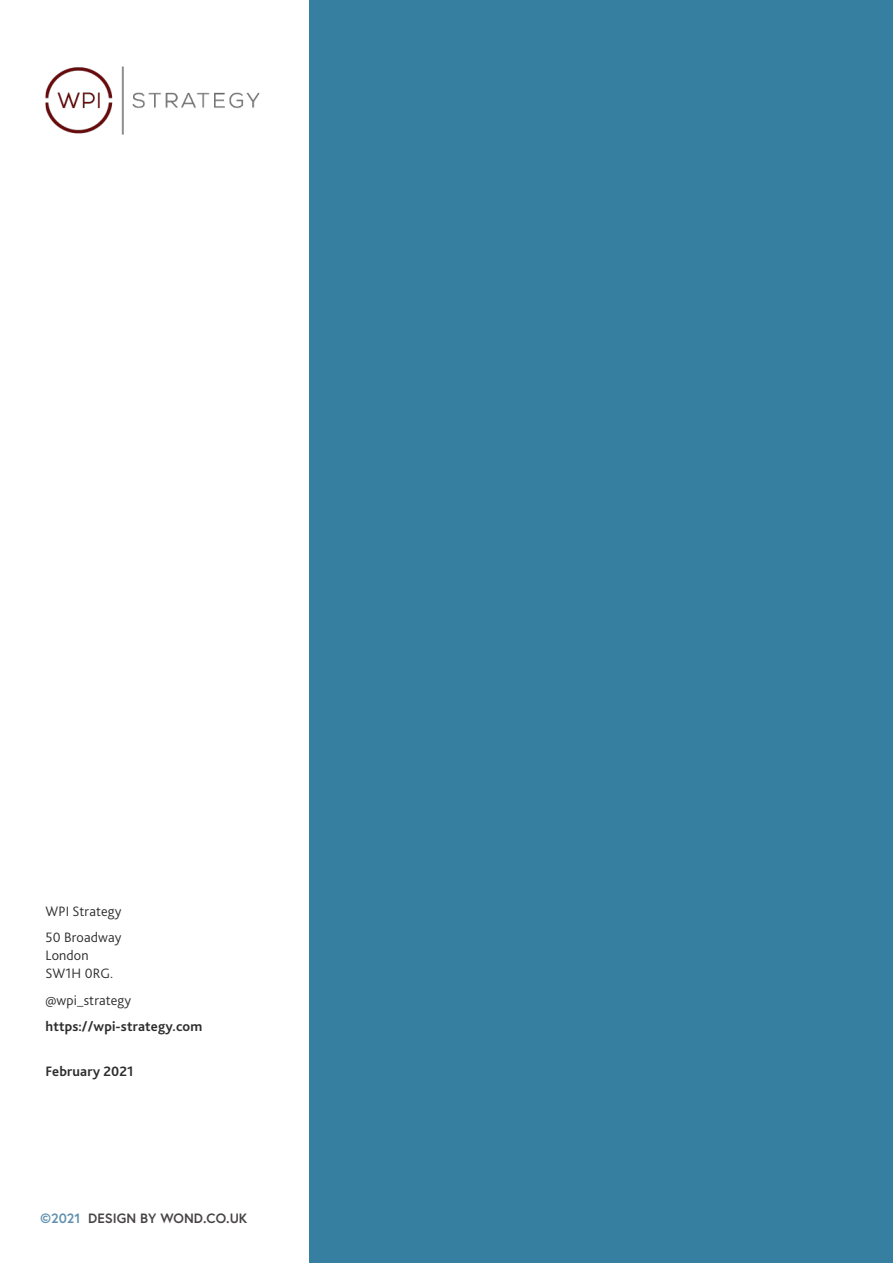
<style>
.page{position:relative;width:893px;height:1263px;background:#fff}
.page>*{position:absolute;margin:0;border:0;box-sizing:border-box;transform-origin:0 0}
.t1{font:300 14.25px/26.5px "Bliss 2";letter-spacing:.01em;color:#2c2d2c}
.t2{font:700 14.25px "Bliss 2";letter-spacing:.01em;color:#2c2d2c}
.t3{font:700 13.5px "Europa";color:#474444}
.s1{color:#6191af}
</style>
<div class="page">
<img style="left:45px;top:67px;width:214px;height:68px">
<div style="left:309px;top:0;width:584px;height:1263px;background:#367fa1"></div>
<p class="t1" style="left:45px;top:899px;width:77px">WPI Strategy<br>50 Broadway</p>
<p class="t1" style="left:45px;top:948px;width:69px;line-height:18px">London<br>SW1H 0RG.</p>
<p class="t1" style="left:45px;top:988px;width:87px">@wpi_strategy</p>
<p class="t2" style="left:45px;top:1021px;width:158px">https://wpi-strategy.com</p>
<p class="t2" style="left:45px;top:1066px;width:90px">February 2021</p>
<p class="t3" style="left:40px;top:1210px;width:209px"><span class="s1">©2021</span> DESIGN BY WOND.CO.UK</p>
</div>
